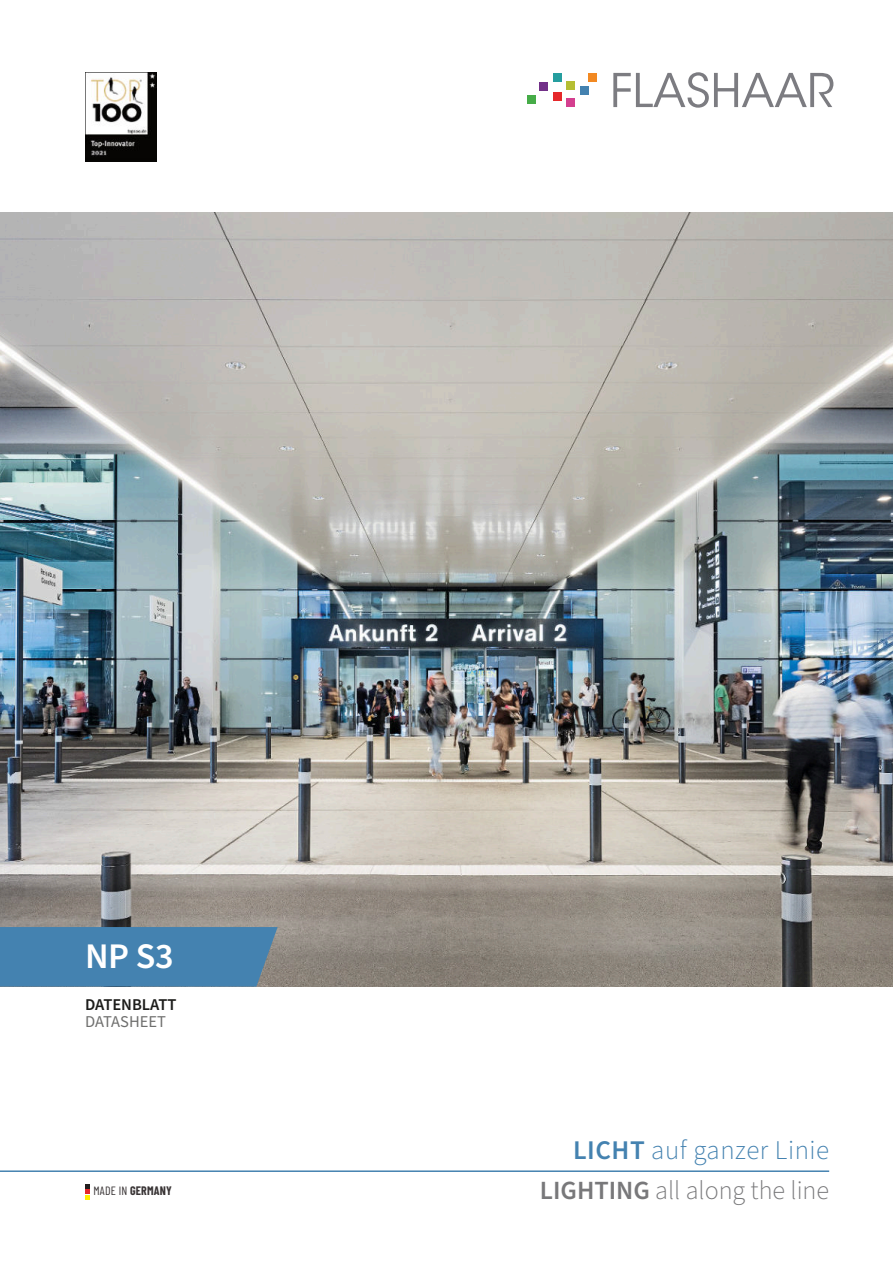
<style>
.page{position:relative;width:893px;height:1263px;background:#fff}
.page>*{position:absolute;margin:0;border:0;box-sizing:border-box;transform-origin:0 0}
.t1{font:600 36px "Source Sans Pro";color:#fff}
.t2{font:300 27px "Source Sans Pro";letter-spacing:.02em;color:#4482b0}
.t3{font:300 26.25px "Source Sans Pro";color:#78787a}
.t4{font:600 16.5px "Source Sans Pro";color:#1d1d1b}
.t5{font:16.5px "Source Sans Pro";color:#6f6f6e}
.t6{font:700 12px "Barlow Condensed";letter-spacing:.015em;color:#393435}
.s1{font-weight:400}
.s2{font-weight:600}
</style>
<div class="page">
<svg style="left:613px;top:72px;width:220px;height:36px"></svg>
<div style="left:580px;top:86px;width:9px;height:9px;background:#4482b0"></div>
<div style="left:588px;top:73px;width:9px;height:9px;background:#f28922"></div>
<div style="left:553px;top:73px;width:8px;height:9px;background:#259e9f"></div>
<div style="left:567px;top:98px;width:8px;height:9px;background:#d43f8f"></div>
<div style="left:566px;top:81px;width:9px;height:9px;background:#b5be33"></div>
<div style="left:527px;top:95px;width:8px;height:8px;background:#46ac48"></div>
<div style="left:539px;top:82px;width:8px;height:9px;background:#723088"></div>
<div style="left:553px;top:92px;width:8px;height:9px;background:#e5282b"></div>
<img style="left:85px;top:72px;width:71px;height:90px">
<svg style="left:85px;top:1184px;width:4px;height:15px"></svg>
<hr style="left:0;top:1170px;width:829px;height:2px;background:#4482b0">
<img style="left:0;top:213px;width:893px;height:773px">
<div style="left:0;top:927px;width:278px;height:59px;background:#4482b0"></div>
<h1 class="t1" style="left:85px;top:942px;width:90px">NP S3</h1>
<p class="t4" style="left:85px;top:998px;width:93px">DATENBLATT</p>
<p class="t5" style="left:85px;top:1015px;width:83px">DATASHEET</p>
<p class="t6" style="left:94px;top:1182px;width:80px"><span class="s1">MADE IN</span> GERMANY</p>
<p class="t2" style="left:573px;top:1137px;width:258px"><span class="s2">LICHT</span> auf ganzer Linie</p>
<p class="t3" style="left:540px;top:1178px;width:291px"><span class="s2">LIGHTING</span> all along the line</p>
</div>
